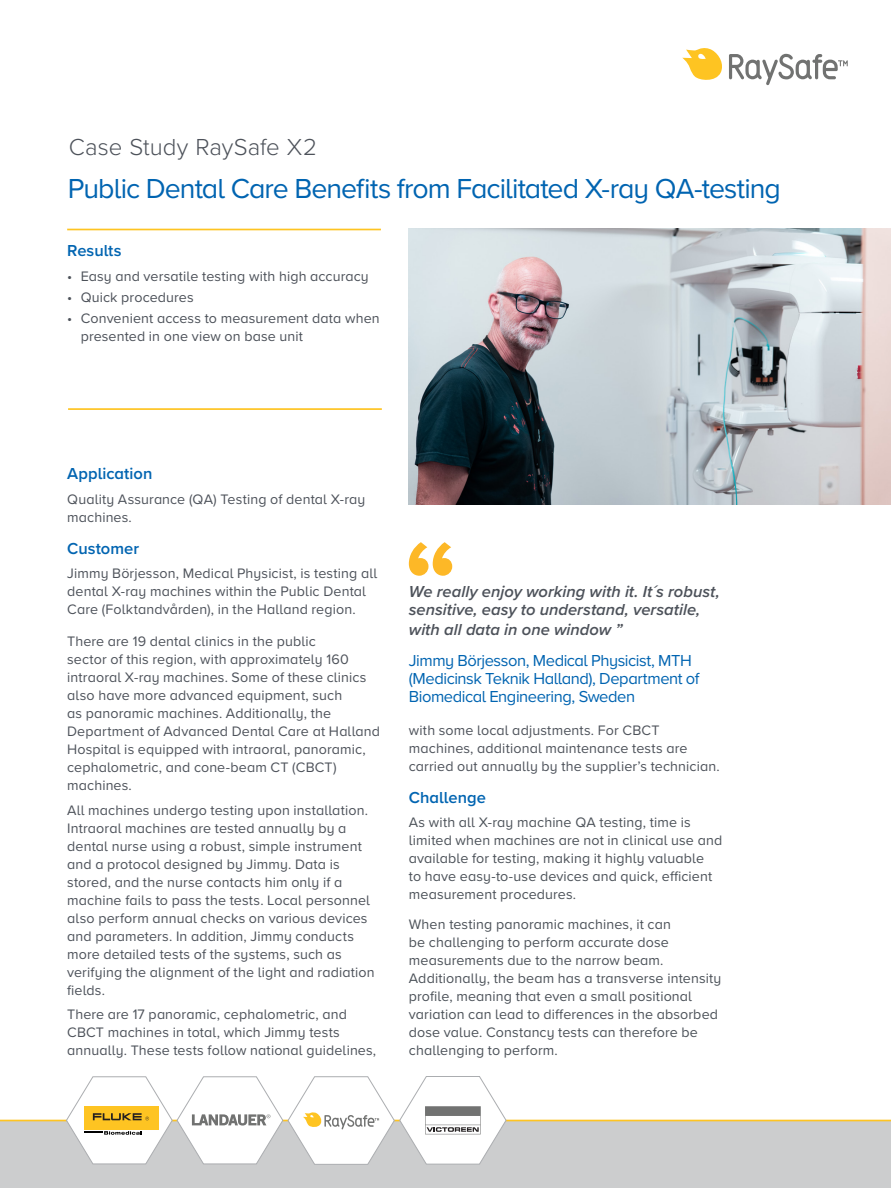
<style>
.page{position:relative;width:891px;height:1188px;background:#fff}
.page>*{position:absolute;margin:0;border:0;box-sizing:border-box;transform-origin:0 0}
.t1{font:28.5px "Proxima Nova A";letter-spacing:-.035em;color:#0064b1}
.Technical_Data{font:300 24px "Proxima Nova";color:#4d525a}
.Author{font:16.5px/18px "Proxima Nova A";letter-spacing:-.025em;color:#0064b1}
.t2{font:italic 600 16.5px/18px "Proxima Nova";color:#4d525a}
.Header_1{font:600 16.5px "Proxima Nova A";color:#0064b1}
.Body_copy{font:600 16.5px "Proxima Nova A";color:#0064b1}
.Body_copy-2{font:14.25px/18px "Proxima Nova A";letter-spacing:.01em;color:#4d525a}
.Body_copy-3{font:14.25px/18px "Proxima Nova A";letter-spacing:.01em;color:#4c5259}
.t3{font:14.25px/18px "Proxima Nova A";letter-spacing:.01em;color:#4c5159}
</style>
<div class="page">
<svg style="left:409px;top:542px;width:43px;height:34px"></svg>
<hr style="left:68px;top:408px;width:314px;height:2px;background:#fec422">
<hr style="left:67px;top:229px;width:314px;height:1px;background:#fec422">
<img style="left:409px;top:229px;width:482px;height:275px">
<svg style="left:682px;top:48px;width:166px;height:37px"></svg>
<div style="left:0;top:1120px;width:891px;height:68px;background:#cccdce"></div>
<hr style="left:0;top:1120px;width:891px;height:1px;background:#fec422">
<svg style="left:66px;top:1076px;width:441px;height:89px"></svg>
<p class="Technical_Data" style="left:69px;top:130px;width:250px">Case Study RaySafe X2</p>
<p class="t1" style="left:68px;top:167px;width:715px">Public Dental Care Benefits from Facilitated X-ray QA-testing</p>
<p class="Header_1" style="left:67px;top:238px;width:56px">Results</p>
<p class="t3" style="left:67px;top:266px;width:303px">• Easy and versatile testing with high accuracy</p>
<p class="t3" style="left:67px;top:288px;width:128px">• Quick procedures</p>
<p class="t3" style="left:81px;top:309px;width:301px;text-indent:-14px">• Convenient access to measurement data when presented in one view on base unit</p>
<p class="Header_1" style="left:67px;top:461px;width:87px">Application</p>
<p class="Body_copy-2" style="left:67px;top:490px;width:300px">Quality Assurance (QA) Testing of dental X-ray machines.</p>
<p class="Header_1" style="left:67px;top:536px;width:73px">Customer</p>
<p class="Body_copy-2" style="left:67px;top:564px;width:312px">Jimmy Börjesson, Medical Physicist, is testing all dental X-ray machines within the Public Dental<br>Care (Folktandvården), in the Halland region.</p>
<p class="Body_copy-2" style="left:67px;top:631px;width:314px">There are 19 dental clinics in the public<br>sector of this region, with approximately 160 intraoral X-ray machines. Some of these clinics also have more advanced equipment, such<br>as panoramic machines. Additionally, the Department of Advanced Dental Care at Halland Hospital is equipped with intraoral, panoramic, cephalometric, and cone-beam CT (CBCT) machines.</p>
<p class="Body_copy-2" style="left:67px;top:800px;width:309px">All machines undergo testing upon installation.<br>Intraoral machines are tested annually by a dental nurse using a robust, simple instrument and a protocol designed by Jimmy. Data is stored, and the nurse contacts him only if a machine fails to pass the tests. Local personnel also perform annual checks on various devices and parameters. In addition, Jimmy conducts more detailed tests of the systems, such as verifying the alignment of the light and radiation fields.</p>
<p class="Body_copy-2" style="left:67px;top:1005px;width:311px">There are 17 panoramic, cephalometric, and<br>CBCT machines in total, which Jimmy tests annually. These tests follow national guidelines,</p>
<p class="t2" style="left:409px;top:582px;width:312px">We really enjoy working with it. It´s robust, sensitive, easy to understand, versatile,</p>
<p class="t2" style="left:409px;top:620px;width:215px">with all data in one window ”</p>
<p class="Author" style="left:409px;top:651px;width:292px">Jimmy Börjesson, Medical Physicist, MTH (Medicinsk Teknik Halland), Department of<br>Biomedical Engineering, Sweden</p>
<p class="Body_copy-2" style="left:409px;top:721px;width:312px">with some local adjustments. For CBCT machines, additional maintenance tests are carried out annually by the supplier’s technician.</p>
<p class="Body_copy" style="left:409px;top:785px;width:79px">Challenge</p>
<p class="Body_copy-3" style="left:409px;top:813px;width:315px">As with all X-ray machine QA testing, time is limited when machines are not in clinical use and available for testing, making it highly valuable<br>to have easy-to-use devices and quick, efficient measurement procedures.</p>
<p class="Body_copy-3" style="left:409px;top:915px;width:314px">When testing panoramic machines, it can<br>be challenging to perform accurate dose measurements due to the narrow beam.<br>Additionally, the beam has a transverse intensity profile, meaning that even a small positional variation can lead to differences in the absorbed dose value. Constancy tests can therefore be challenging to perform.</p>
</div>
